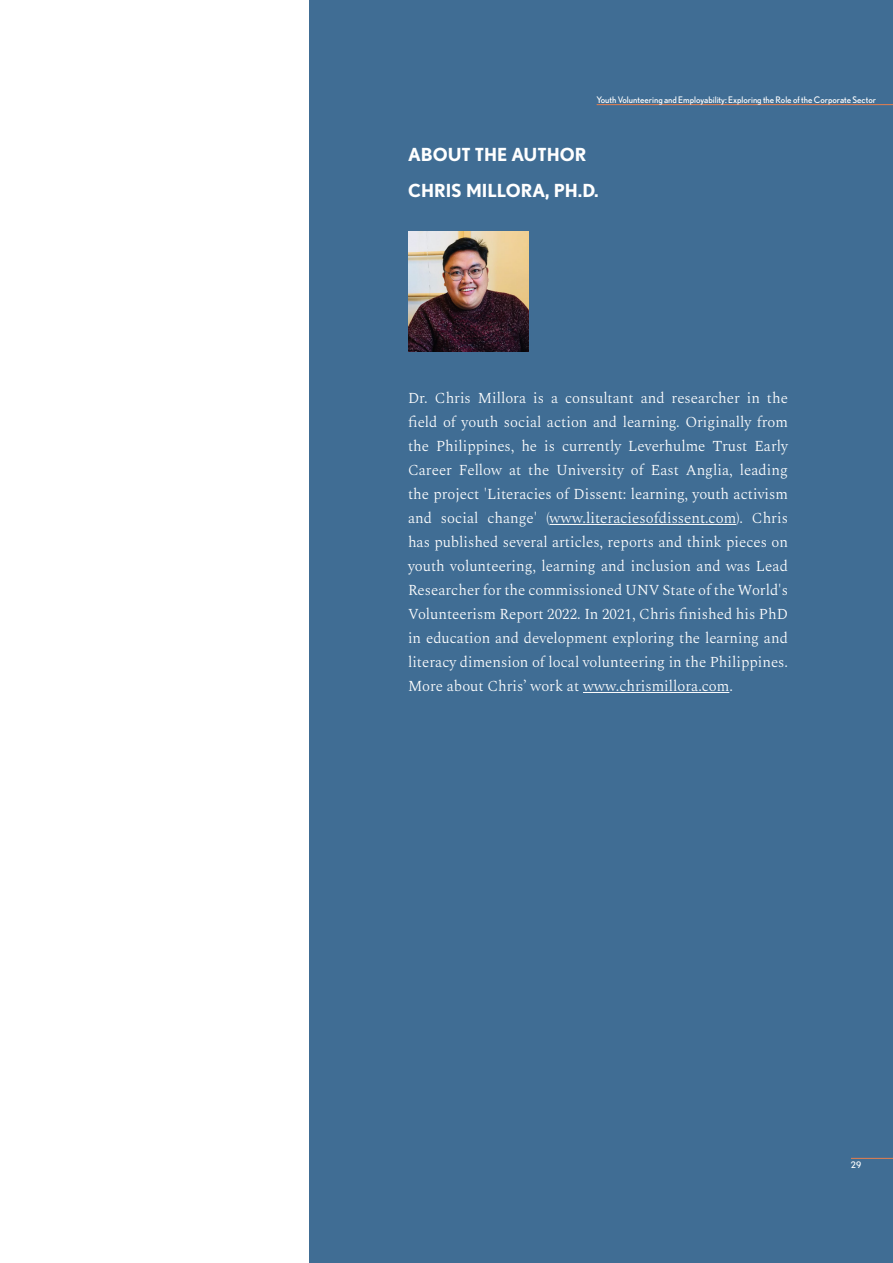
<style>
.page{position:relative;width:893px;height:1263px;background:#fff}
.page>*{position:absolute;margin:0;border:0;box-sizing:border-box;transform-origin:0 0}
.t1{font:700 18px/36px "Nobel";color:#fff}
.t2{font:300 15px/24px "Spectral";color:#fff;text-align:justify}
.t3{font:9px "Nobel";color:#fff}
</style>
<div class="page">
<div style="left:309px;top:0;width:584px;height:1263px;background:#406d94"></div>
<hr style="left:550px;top:524px;width:186px;height:1px;background:#fff">
<hr style="left:583px;top:692px;width:146px;height:1px;background:#fff">
<img style="left:408px;top:231px;width:120px;height:120px">
<hr style="left:597px;top:104px;width:296px;height:1px;background:#e87f4d">
<hr style="left:851px;top:1158px;width:42px;height:1px;background:#e87f4d">
<p class="t3" style="left:597px;top:94px;width:281px">Youth Volunteering and Employability: Exploring the Role of the Corporate Sector</p>
<p class="t1" style="left:408px;top:136px;width:192px">ABOUT THE AUTHOR<br>CHRIS MILLORA, PH.D.</p>
<p class="t2" style="left:408px;top:386px;width:381px">Dr. Chris Millora is a consultant and researcher in the field of youth social action and learning. Originally from the Philippines, he is currently Leverhulme Trust Early Career Fellow at the University of East Anglia, leading the project 'Literacies of Dissent: learning, youth activism and social change' (www.literaciesofdissent.com). Chris has published several articles, reports and think pieces on youth volunteering, learning and inclusion and was Lead Researcher for the commissioned UNV State of the World's Volunteerism Report 2022. In 2021, Chris finished his PhD in education and development exploring the learning and literacy dimension of local volunteering in the Philippines.<br>More about Chris’ work at www.chrismillora.com.</p>
<p class="t3" style="left:851px;top:1159px;width:12px">29</p>
</div>
